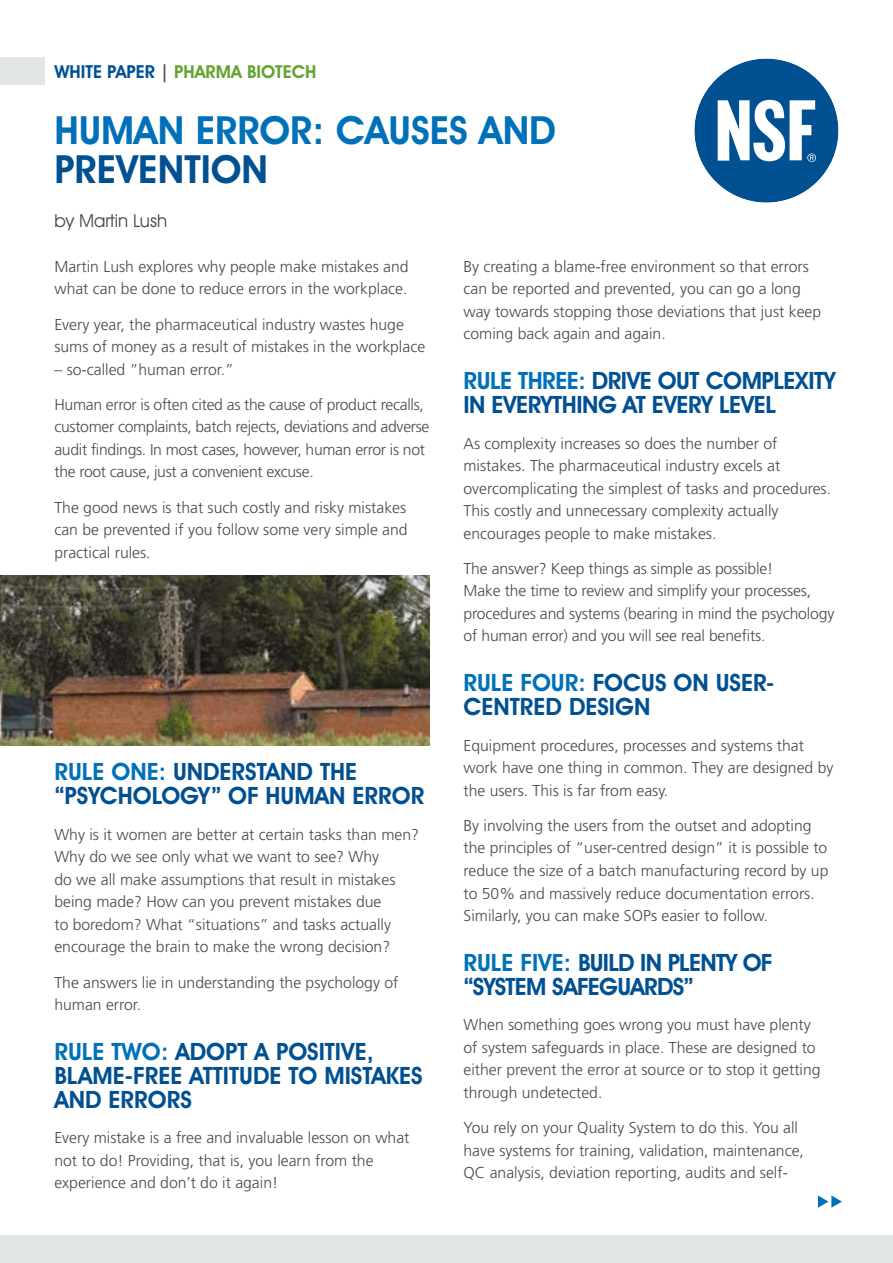
<style>
.page{position:relative;width:893px;height:1263px;background:#fff}
.page>*{position:absolute;margin:0;border:0;box-sizing:border-box;transform-origin:0 0}
.t1{font:600 39px "Avant Garde IT Cby BT";color:#0071b9}
.t2{font:600 39px "Avant Garde IT Cby BT";color:#005092}
.t3{font:600 24px/24px "Avant Garde IT Cby BT";color:#005092}
.t4{font:600 24px/24px "Avant Garde IT Cby BT";letter-spacing:-.02em;color:#005092}
.t5{font:600 24px/24px "Avant Garde IT Cby BT";letter-spacing:-.03em;color:#005092}
.t6{font:600 18px "Avant Garde IT Cby BT";color:#63a330}
.t7{font:18px "Avant Garde IT Cby BT";color:#4a4a49}
.t8{font:300 15.75px/22.5px "Frutiger";color:#4a4a49}
.t9{font:300 15.75px/22.5px "Frutiger";letter-spacing:-.02em;color:#4a4a49}
.s1{color:#005092}
.s2{color:#4a4a49}
.s3{color:#0071b9}
</style>
<div class="page">
<div style="left:0;top:1236px;width:893px;height:27px;background:#e3e6e6"></div>
<div style="left:0;top:57px;width:45px;height:27px;background:#e3e6e6"></div>
<svg style="left:694px;top:58px;width:145px;height:145px"></svg>
<svg style="left:818px;top:1195px;width:24px;height:13px"></svg>
<img style="left:0;top:575px;width:429px;height:170px">
<p class="t6" style="left:54px;top:61px;width:264px"><span class="s1">WHITE PAPER</span> <span class="s2">|</span> PHARMA BIOTECH</p>
<h1 class="t1" style="left:54px;top:107px;width:503px">HUMAN ERROR: CAUSES AND</h1>
<h1 class="t2" style="left:54px;top:146px;width:215px">PREVENTION</h1>
<p class="t7" style="left:54px;top:210px;width:114px">by Martin Lush</p>
<p class="t8" style="left:54px;top:255px;width:356px">Martin Lush explores why people make mistakes and what can be done to reduce errors in the workplace.</p>
<p class="t8" style="left:54px;top:313px;width:372px">Every year, the pharmaceutical industry wastes huge sums of money as a result of mistakes in the workplace</p>
<p class="t8" style="left:54px;top:358px;width:181px">– so-called ”human error.”</p>
<p class="t9" style="left:54px;top:393px;width:377px">Human error is often cited as the cause of product recalls, customer complaints, batch rejects, deviations and adverse audit findings. In most cases, however, human error is not the root cause, just a convenient excuse.</p>
<p class="t8" style="left:54px;top:496px;width:355px;text-align:justify">The good news is that such costly and risky mistakes can be prevented if you follow some very simple and practical rules.</p>
<h2 class="t3" style="left:54px;top:760px;width:371px"><span class="s3">RULE ONE:</span> UNDERSTAND THE “PSYCHOLOGY” OF HUMAN ERROR</h2>
<p class="t8" style="left:54px;top:823px;width:366px">Why is it women are better at certain tasks than men?<br>Why do we see only what we want to see? Why<br>do we all make assumptions that result in mistakes being made? How can you prevent mistakes due<br>to boredom? What “situations” and tasks actually encourage the brain to make the wrong decision?</p>
<p class="t8" style="left:54px;top:971px;width:345px">The answers lie in understanding the psychology of human error.</p>
<h2 class="t3" style="left:54px;top:1039px;width:370px"><span class="s3">RULE TWO:</span> ADOPT A POSITIVE,<br>BLAME-FREE ATTITUDE TO MISTAKES<br>AND ERRORS</h2>
<p class="t8" style="left:54px;top:1126px;width:357px">Every mistake is a free and invaluable lesson on what not to do! Providing, that is, you learn from the experience and don’t do it again!</p>
<p class="t8" style="left:463px;top:255px;width:359px">By creating a blame-free environment so that errors can be reported and prevented, you can go a long way towards stopping those deviations that just keep coming back again and again.</p>
<h2 class="t4" style="left:463px;top:369px;width:374px"><span class="s3">RULE THREE:</span> DRIVE OUT COMPLEXITY<br>IN EVERYTHING AT EVERY LEVEL</h2>
<p class="t8" style="left:463px;top:432px;width:369px">As complexity increases so does the number of mistakes. The pharmaceutical industry excels at overcomplicating the simplest of tasks and procedures.<br>This costly and unnecessary complexity actually encourages people to make mistakes.</p>
<p class="t8" style="left:463px;top:557px;width:372px">The answer? Keep things as simple as possible!<br>Make the time to review and simplify your processes, procedures and systems (bearing in mind the psychology of human error) and you will see real benefits.</p>
<h2 class="t3" style="left:463px;top:671px;width:312px"><span class="s3">RULE FOUR:</span> FOCUS ON USER-<br>CENTRED DESIGN</h2>
<p class="t8" style="left:463px;top:734px;width:371px">Equipment procedures, processes and systems that work have one thing in common. They are designed by the users. This is far from easy.</p>
<p class="t8" style="left:463px;top:814px;width:366px">By involving the users from the outset and adopting the principles of “user-centred design” it is possible to reduce the size of a batch manufacturing record by up to 50% and massively reduce documentation errors.<br>Similarly, you can make SOPs easier to follow.</p>
<h2 class="t5" style="left:463px;top:950px;width:310px"><span class="s3">RULE FIVE:</span> BUILD IN PLENTY OF “SYSTEM SAFEGUARDS”</h2>
<p class="t8" style="left:463px;top:1013px;width:359px">When something goes wrong you must have plenty of system safeguards in place. These are designed to either prevent the error at source or to stop it getting through undetected.</p>
<p class="t8" style="left:463px;top:1116px;width:342px">You rely on your Quality System to do this. You all have systems for training, validation, maintenance,<br>QC analysis, deviation reporting, audits and self-</p>
</div>
